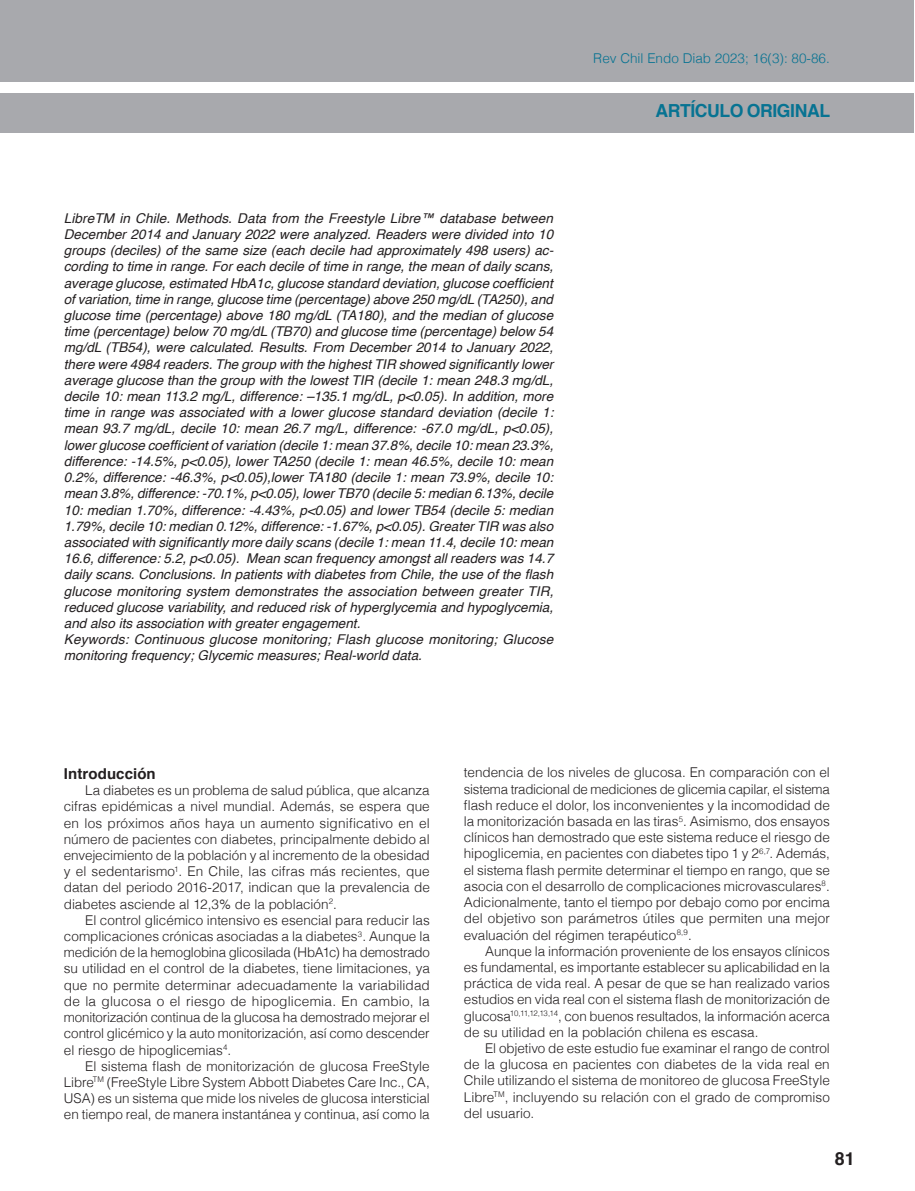
<style>
.page{position:relative;width:915px;height:1191px;background:#fff}
.page>*{position:absolute;margin:0;border:0;box-sizing:border-box;transform-origin:0 0}
.t1{font:700 18px "Helvetica";letter-spacing:-.02em;color:#077392}
.t2{font:700 18px "Helvetica";color:#231f20}
.Sub_titulos_1{font:700 15px "Helvetica";letter-spacing:.005em;color:#231f20}
.Texto{font:300 13.5px/16.2px "Helvetica";color:#231f20;text-align:justify}
.Abstract{font:italic 13.5px/16.2px "Helvetica";color:#231f20;text-align:justify}
.t3{font:300 13.5px "Helvetica";color:#077392}
</style>
<div class="page">
<div style="left:0;top:0;width:913px;height:81px;background:#a8a9ad"></div>
<div style="left:0;top:93px;width:913px;height:40px;background:#a8a9ad"></div>
<p class="Abstract" style="left:64px;top:210px;width:491px">LibreTM in Chile. Methods. Data from the Freestyle Libre™ database between December 2014 and January 2022 were analyzed. Readers were divided into 10 groups (deciles) of the same size (each decile had approximately 498 users) ac&shy;cording to time in range. For each decile of time in range, the mean of daily scans, average glucose, estimated HbA1c, glucose standard deviation, glucose coefficient of variation, time in range, glucose time (percentage) above 250 mg/dL (TA250), and glucose time (percentage) above 180 mg/dL (TA180), and the median of glucose time (percentage) below 70 mg/dL (TB70) and glucose time (percentage) below 54 mg/dL (TB54), were calculated. Results. From December 2014 to January 2022, there were 4984 readers. The group with the highest TIR showed significantly lower average glucose than the group with the lowest TIR (decile 1: mean 248.3 mg/dL, decile 10: mean 113.2 mg/L, difference: –135.1 mg/dL, p&lt;0.05). In addition, more time in range was associated with a lower glucose standard deviation (decile 1: mean 93.7 mg/dL, decile 10: mean 26.7 mg/L, difference: -67.0 mg/dL, p&lt;0.05), lower glucose coefficient of variation (decile 1: mean 37.8%, decile 10: mean 23.3%, difference: -14.5%, p&lt;0.05), lower TA250 (decile 1: mean 46.5%, decile 10: mean 0.2%, difference: -46.3%, p&lt;0.05),lower TA180 (decile 1: mean 73.9%, decile 10: mean 3.8%, difference: -70.1%, p&lt;0.05), lower TB70 (decile 5: median 6.13%, decile 10: median 1.70%, difference: -4.43%, p&lt;0.05) and lower TB54 (decile 5: median 1.79%, decile 10: median 0.12%, difference: -1.67%, p&lt;0.05). Greater TIR was also associated with significantly more daily scans (decile 1: mean 11.4, decile 10: mean 16.6, difference: 5.2, p&lt;0.05). Mean scan frequency amongst all readers was 14.7 daily scans. Conclusions. In patients with diabetes from Chile, the use of the flash glucose monitoring system demonstrates the association between greater TIR, reduced glucose variability, and reduced risk of hyperglycemia and hypoglycemia, and also its association with greater engagement.</p>
<p class="Abstract" style="left:64px;top:631px;width:490px">Keywords: Continuous glucose monitoring; Flash glucose monitoring; Glucose monitoring frequency; Glycemic measures; Real-world data.</p>
<p class="t3" style="left:593px;top:46px;width:238px">Rev Chil Endo Diab 2023; 16(3): 80-86.</p>
<h1 class="t1" style="left:655px;top:96px;width:176px">ARTÍCULO ORIGINAL</h1>
<p class="Sub_titulos_1" style="left:64px;top:761px;width:93px">Introducción</p>
<p class="Texto" style="left:64px;top:781px;width:367px;text-indent:21px">La diabetes es un problema de salud pública, que alcanza cifras epidémicas a nivel mundial. Además, se espera que en los próximos años haya un aumento significativo en el número de pacientes con diabetes, principalmente debido al envejecimiento de la población y al incremento de la obesidad y el sedentarismo<sup>1</sup>. En Chile, las cifras más recientes, que datan del periodo 2016-2017, indican que la prevalencia de diabetes asciende al 12,3% de la población<sup>2</sup>.</p>
<p class="Texto" style="left:64px;top:911px;width:367px;text-indent:21px">El control glicémico intensivo es esencial para reducir las complicaciones crónicas asociadas a la diabetes<sup>3</sup>. Aunque la medición de la hemoglobina glicosilada (HbA1c) ha demostrado su utilidad en el control de la diabetes, tiene limitaciones, ya que no permite determinar adecuadamente la variabilidad de la glucosa o el riesgo de hipoglicemia. En cambio, la monitorización continua de la glucosa ha demostrado mejorar el control glicémico y la auto monitorización, así como descender el riesgo de hipoglicemias<sup>4</sup>.</p>
<p class="Texto" style="left:64px;top:1056px;width:367px;text-indent:21px">El sistema flash de monitorización de glucosa FreeStyle Libre<sup>TM</sup> (FreeStyle Libre System Abbott Diabetes Care Inc., CA, USA) es un sistema que mide los niveles de glucosa intersticial en tiempo real, de manera instantánea y continua, así como la</p>
<p class="Texto" style="left:463px;top:763px;width:367px">tendencia de los niveles de glucosa. En comparación con el sistema tradicional de mediciones de glicemia capilar, el sistema flash reduce el dolor, los inconvenientes y la incomodidad de la monitorización basada en las tiras<sup>5</sup>. Asimismo, dos ensayos clínicos han demostrado que este sistema reduce el riesgo de hipoglicemia, en pacientes con diabetes tipo 1 y 2<sup>6,7</sup>. Además, el sistema flash permite determinar el tiempo en rango, que se asocia con el desarrollo de complicaciones microvasculares<sup>8</sup>.<br>Adicionalmente, tanto el tiempo por debajo como por encima del objetivo son parámetros útiles que permiten una mejor evaluación del régimen terapéutico<sup>8,9</sup>.</p>
<p class="Texto" style="left:463px;top:942px;width:367px;text-indent:21px">Aunque la información proveniente de los ensayos clínicos es fundamental, es importante establecer su aplicabilidad en la práctica de vida real. A pesar de que se han realizado varios estudios en vida real con el sistema flash de monitorización de glucosa<sup>10,11,12,13,14</sup>, con buenos resultados, la información acerca de su utilidad en la población chilena es escasa.</p>
<p class="Texto" style="left:463px;top:1039px;width:367px;text-indent:21px">El objetivo de este estudio fue examinar el rango de control de la glucosa en pacientes con diabetes de la vida real en Chile utilizando el sistema de monitoreo de glucosa FreeStyle Libre<sup>TM</sup>, incluyendo su relación con el grado de compromiso del usuario.</p>
<h1 class="t2" style="left:834px;top:1144px;width:22px">81</h1>
</div>
